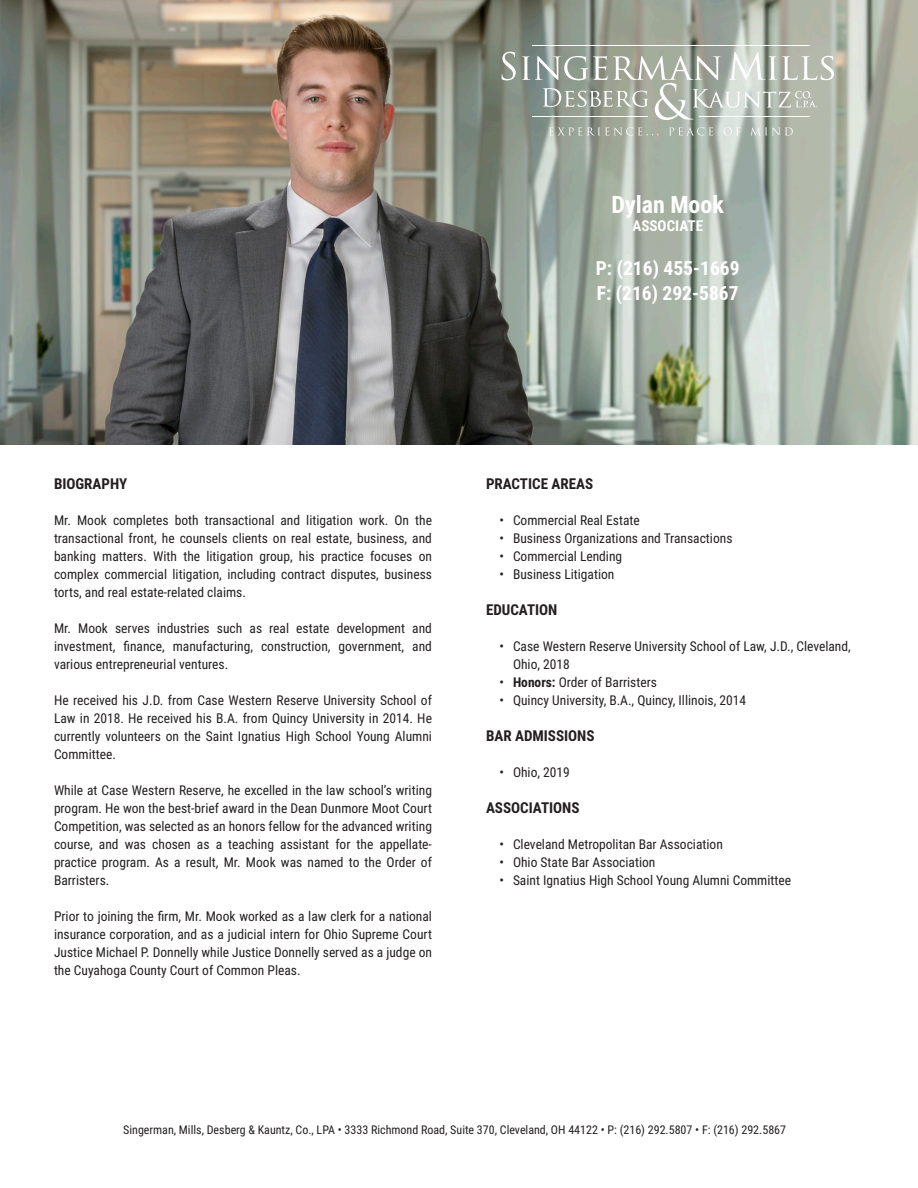
<style>
.page{position:relative;width:918px;height:1188px;background:#fff}
.page>*{position:absolute;margin:0;border:0;box-sizing:border-box;transform-origin:0 0}
.t1{font:700 24px "Roboto Condensed";color:#fff}
.Phone_Numbers{font:700 19.5px "Roboto Condensed";color:#fff}
.t2{font:700 15px "Roboto Condensed";color:#231f20}
.Job_Title{font:700 15px "Roboto Condensed";color:#fff}
.t3{font:13.5px/18px "Roboto Condensed";color:#231f20;text-align:justify}
.t4{font:12px "Roboto Condensed";color:#231f20}
.s1{font-weight:700}
</style>
<div class="page">
<img style="left:0;top:0;width:918px;height:445px">
<svg style="left:549px;top:127px;width:109px;height:9px"></svg>
<svg style="left:669px;top:127px;width:44px;height:9px"></svg>
<svg style="left:724px;top:127px;width:17px;height:9px"></svg>
<svg style="left:750px;top:127px;width:43px;height:9px"></svg>
<hr style="left:532px;top:45px;width:278px;height:1px;background:#fff">
<svg style="left:502px;top:52px;width:14px;height:28px"></svg>
<svg style="left:522px;top:52px;width:312px;height:68px;background:#afb6ac"></svg>
<h1 class="t1" style="left:612px;top:188px;width:114px">Dylan Mook</h1>
<p class="Job_Title" style="left:632px;top:215px;width:72px">ASSOCIATE</p>
<p class="Phone_Numbers" style="left:596px;top:254px;width:145px">P: (216) 455-1669</p>
<p class="Phone_Numbers" style="left:597px;top:280px;width:143px">F: (216) 292-5867</p>
<h2 class="t2" style="left:54px;top:474px;width:75px">BIOGRAPHY</h2>
<p class="t3" style="left:54px;top:511px;width:380px">Mr. Mook completes both transactional and litigation work. On the transactional front, he counsels clients on real estate, business, and banking matters. With the litigation group, his practice focuses on complex commercial litigation, including contract disputes, business torts, and real estate-related claims.</p>
<p class="t3" style="left:54px;top:619px;width:379px">Mr. Mook serves industries such as real estate development and investment, finance, manufacturing, construction, government, and various entrepreneurial ventures.</p>
<p class="t3" style="left:54px;top:691px;width:379px">He received his J.D. from Case Western Reserve University School of Law in 2018. He received his B.A. from Quincy University in 2014. He currently volunteers on the Saint Ignatius High School Young Alumni Committee.</p>
<p class="t3" style="left:54px;top:781px;width:380px">While at Case Western Reserve, he excelled in the law school’s writing program. He won the best-brief award in the Dean Dunmore Moot Court Competition, was selected as an honors fellow for the advanced writing course, and was chosen as a teaching assistant for the appellate&shy;practice program. As a result, Mr. Mook was named to the Order of Barristers.</p>
<p class="t3" style="left:54px;top:907px;width:380px">Prior to joining the firm, Mr. Mook worked as a law clerk for a national insurance corporation, and as a judicial intern for Ohio Supreme Court Justice Michael P. Donnelly while Justice Donnelly served as a judge on the Cuyahoga County Court of Common Pleas.</p>
<h2 class="t2" style="left:486px;top:474px;width:109px">PRACTICE AREAS</h2>
<p class="t3" style="left:500px;top:511px;width:142px">• Commercial Real Estate</p>
<p class="t3" style="left:500px;top:529px;width:235px">• Business Organizations and Transactions</p>
<p class="t3" style="left:500px;top:547px;width:124px">• Commercial Lending</p>
<p class="t3" style="left:500px;top:565px;width:116px">• Business Litigation</p>
<h2 class="t2" style="left:486px;top:600px;width:73px">EDUCATION</h2>
<p class="t3" style="left:513px;top:637px;width:339px;text-indent:-14px">• Case Western Reserve University School of Law, J.D., Cleveland,<br>Ohio, 2018</p>
<p class="t3" style="left:500px;top:673px;width:159px">• <span class="s1">Honors:</span> Order of Barristers</p>
<p class="t3" style="left:500px;top:691px;width:248px">• Quincy University, B.A., Quincy, Illinois, 2014</p>
<h2 class="t2" style="left:486px;top:726px;width:110px">BAR ADMISSIONS</h2>
<p class="t3" style="left:500px;top:763px;width:72px">• Ohio, 2019</p>
<h2 class="t2" style="left:486px;top:798px;width:95px">ASSOCIATIONS</h2>
<p class="t3" style="left:500px;top:835px;width:225px">• Cleveland Metropolitan Bar Association</p>
<p class="t3" style="left:500px;top:853px;width:157px">• Ohio State Bar Association</p>
<p class="t3" style="left:500px;top:871px;width:293px">• Saint Ignatius High School Young Alumni Committee</p>
<p class="t4" style="left:123px;top:1122px;width:664px">Singerman, Mills, Desberg &amp; Kauntz, Co., LPA • 3333 Richmond Road, Suite 370, Cleveland, OH 44122 • P: (216) 292.5807 • F: (216) 292.5867</p>
</div>
